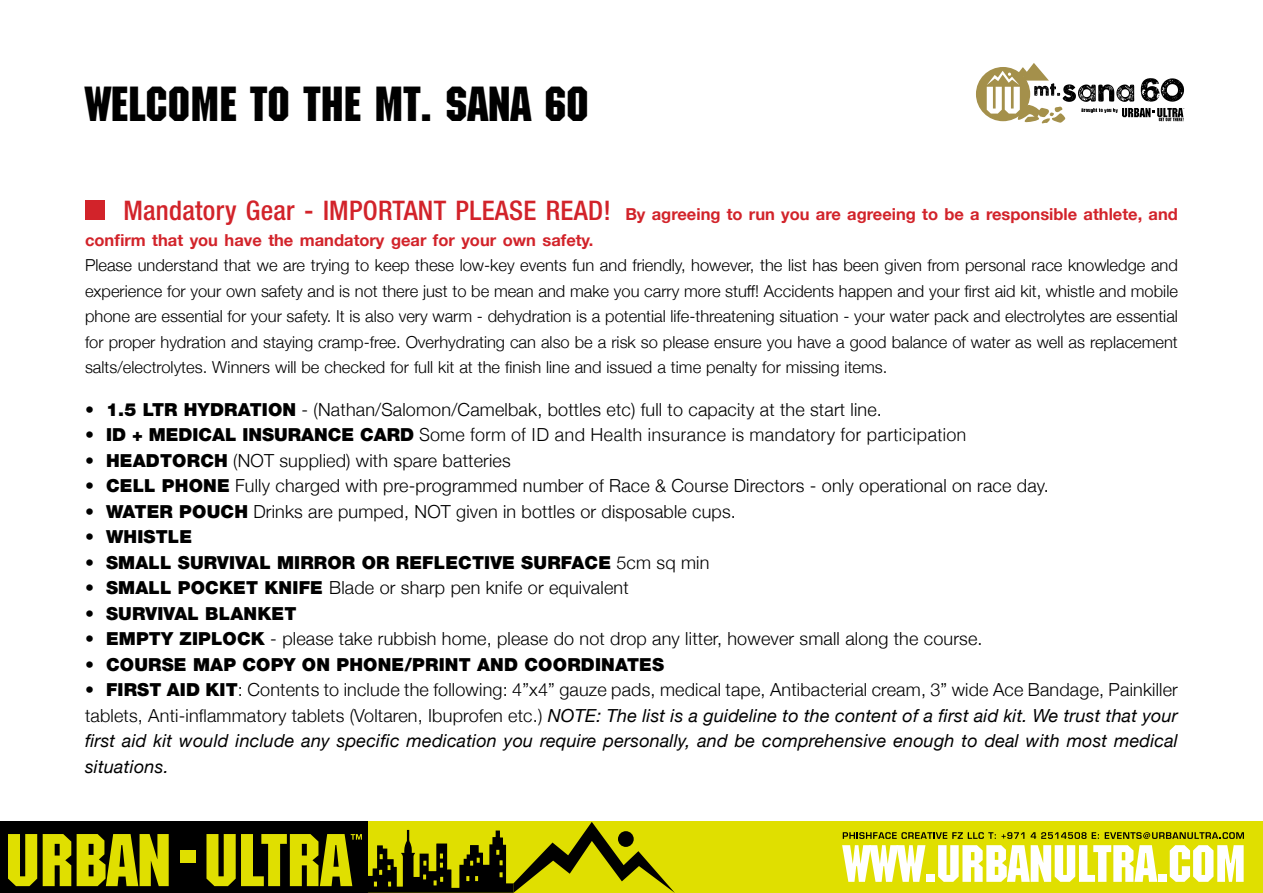
<style>
.page{position:relative;width:1263px;height:893px;background:#fff}
.page>*{position:absolute;margin:0;border:0;box-sizing:border-box;transform-origin:0 0}
.t1{font:48px "Machine";color:#000}
.t2{font:300 18px "Helvetica Neue";letter-spacing:.01em;color:#000}
.t3{font:italic 18px/25.5px "Helvetica Neue";letter-spacing:.01em;color:#000;text-align:justify}
.t4{font:900 18px "Helvetica Neue";letter-spacing:.01em;color:#000}
.t5{font:300 18px "Helvetica";color:#000}
.t6{font:300 16.5px/25.5px "Helvetica Neue";color:#000;text-align:justify}
.t7{font:700 16.5px/25.5px "Helvetica Neue";color:#d2232a}
.s1{font-weight:500;font-stretch:condensed;font-size:27px}
.s2{font-weight:900}
.s3{font-family:"Helvetica Neue";font-weight:900}
.s4{font-weight:300}
.s5{font-weight:900;font-style:normal}
.s6{font-weight:300;font-style:normal}
</style>
<div class="page">
<div style="left:367px;top:821px;width:896px;height:72px;background:#e0df00"></div>
<div style="left:0;top:821px;width:367px;height:72px;background:#000"></div>
<svg style="left:842px;top:845px;width:83px;height:37px"></svg>
<div style="left:926px;top:875px;width:9px;height:7px;background:#fff"></div>
<svg style="left:938px;top:845px;width:219px;height:37px"></svg>
<div style="left:1158px;top:875px;width:8px;height:7px;background:#fff"></div>
<svg style="left:1170px;top:845px;width:73px;height:37px"></svg>
<svg style="left:843px;top:832px;width:181px;height:7px"></svg>
<svg style="left:1031px;top:832px;width:68px;height:7px"></svg>
<svg style="left:1105px;top:832px;width:139px;height:7px"></svg>
<svg style="left:8px;top:834px;width:29px;height:52px"></svg>
<svg style="left:43px;top:834px;width:28px;height:52px"></svg>
<svg style="left:77px;top:834px;width:92px;height:52px"></svg>
<div style="left:180px;top:850px;width:15px;height:13px;background:#e0df00"></div>
<svg style="left:206px;top:822px;width:469px;height:71px"></svg>
<div style="left:976px;top:67px;width:54px;height:54px;background:#a4904b;border-radius:50%"></div>
<svg style="left:987px;top:63px;width:197px;height:61px"></svg>
<div style="left:85px;top:200px;width:20px;height:20px;background:#d2232a"></div>
<h1 class="t1" style="left:85px;top:76px;width:505px">WELCOME TO THE MT. SANA 60</h1>
<p class="t7" style="left:85px;top:202px;width:1094px;text-indent:38px"><span class="s1">Mandatory Gear - IMPORTANT PLEASE READ!</span> By agreeing to run you are agreeing to be a responsible athlete, and confirm that you have the mandatory gear for your own safety.</p>
<p class="t6" style="left:85px;top:251px;width:1094px">Please understand that we are trying to keep these low-key events fun and friendly, however, the list has been given from personal race knowledge and experience for your own safety and is not there just to be mean and make you carry more stuff! Accidents happen and your first aid kit, whistle and mobile phone are essential for your safety. It is also very warm - dehydration is a potential life-threatening situation - your water pack and electrolytes are essential for proper hydration and staying cramp-free. Overhydrating can also be a risk so please ensure you have a good balance of water as well as replacement salts/electrolytes. Winners will be checked for full kit at the finish line and issued a time penalty for missing items.</p>
<p class="t2" style="left:85px;top:395px;width:798px"><span class="s2">• 1.5 LTR HYDRATION</span> - (Nathan/Salomon/Camelbak, bottles etc) full to capacity at the start line.</p>
<p class="t5" style="left:85px;top:419px;width:883px"><span class="s3">• ID + MEDICAL INSURANCE CARD</span> Some form of ID and Health insurance is mandatory for participation</p>
<p class="t2" style="left:85px;top:446px;width:427px"><span class="s2">• HEADTORCH</span> (NOT supplied) with spare batteries</p>
<p class="t2" style="left:85px;top:471px;width:965px"><span class="s2">• CELL PHONE</span> Fully charged with pre-programmed number of Race &amp; Course Directors - only operational on race day.</p>
<p class="t2" style="left:85px;top:497px;width:652px"><span class="s2">• WATER POUCH</span> Drinks are pumped, NOT given in bottles or disposable cups.</p>
<p class="t4" style="left:85px;top:526px;width:109px">• WHISTLE</p>
<p class="t4" style="left:85px;top:552px;width:626px">• SMALL SURVIVAL MIRROR OR REFLECTIVE SURFACE <span class="s4">5cm sq min</span></p>
<p class="t2" style="left:85px;top:573px;width:545px"><span class="s2">• SMALL POCKET KNIFE</span> Blade or sharp pen knife or equivalent</p>
<p class="t4" style="left:85px;top:603px;width:213px">• SURVIVAL BLANKET</p>
<p class="t2" style="left:85px;top:624px;width:899px"><span class="s2">• EMPTY ZIPLOCK</span> - please take rubbish home, please do not drop any litter, however small along the course.</p>
<p class="t4" style="left:85px;top:654px;width:580px">• COURSE MAP COPY ON PHONE/PRINT AND COORDINATES</p>
<p class="t3" style="left:85px;top:678px;width:1094px"><span class="s5">• FIRST AID KIT</span><span class="s6">: Contents to include the following: 4”x4” gauze pads, medical tape, Antibacterial cream, 3” wide Ace Bandage, Painkiller tablets, Anti-inflammatory tablets (Voltaren, Ibuprofen etc.)</span> NOTE: The list is a guideline to the content of a first aid kit. We trust that your first aid kit would include any specific medication you require personally, and be comprehensive enough to deal with most medical situations.</p>
</div>
